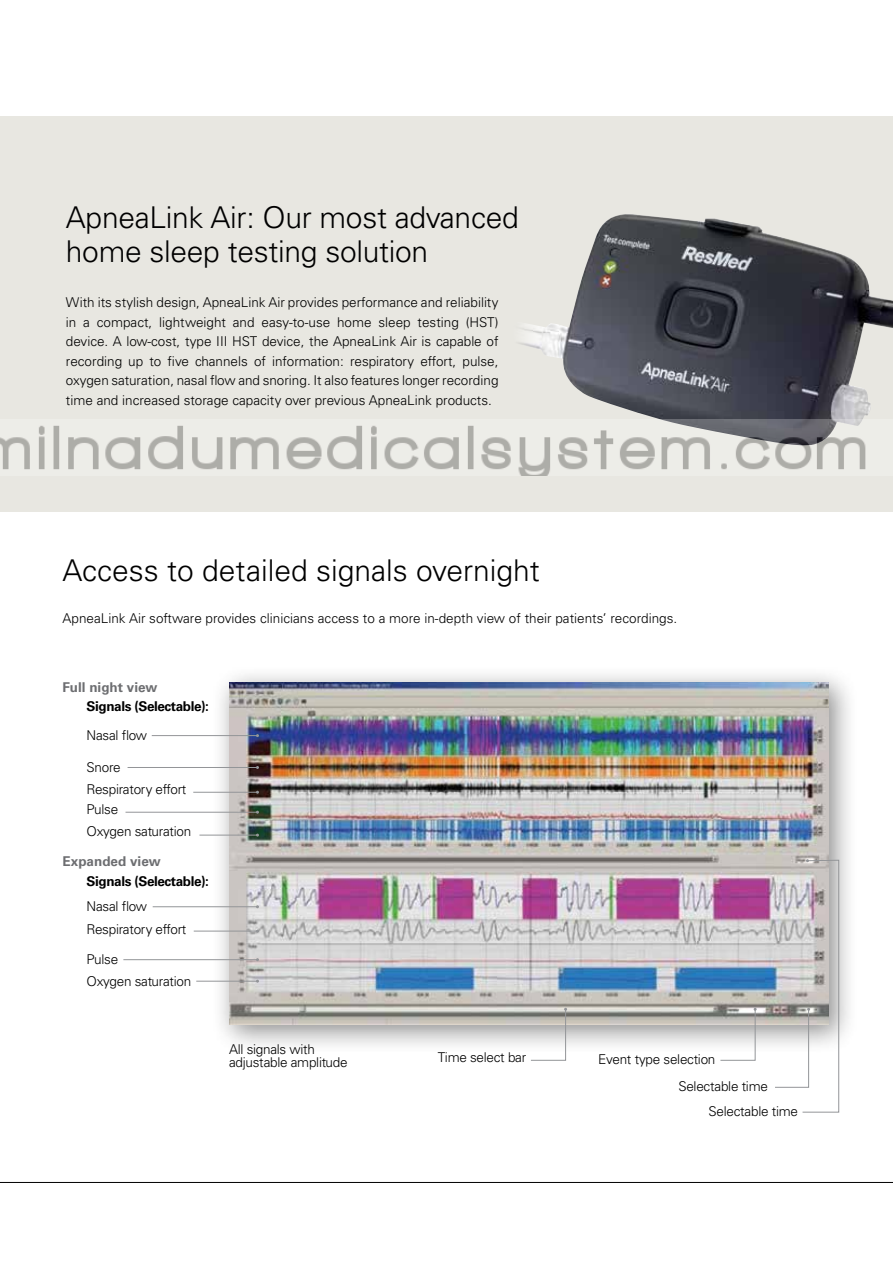
<style>
.page{position:relative;width:893px;height:1263px;background:#fff}
.page>*{position:absolute;margin:0;border:0;box-sizing:border-box;transform-origin:0 0}
.t1{font:300 30px/34.5px "Univers LT Std";letter-spacing:-.01em;color:#000}
.t2{font:300 13.5px/19.5px "Univers LT Std";letter-spacing:-.02em;color:#000}
.t3{font:300 13.5px "Univers LT Std";color:#000}
.t4{font:700 13.5px/19.2px "Univers LT Std";letter-spacing:-.03em;color:#000}
.s1{color:#6d6e71}
</style>
<div class="page">
<div style="left:0;top:117px;width:893px;height:395px;background:#e8e7e1"></div>
<div style="left:211px;top:664px;width:647px;height:391px;background:#000;opacity:.45"></div>
<img style="left:229px;top:682px;width:600px;height:343px">
<hr style="left:152px;top:735px;width:105px;height:1px;background:#939598">
<hr style="left:153px;top:906px;width:104px;height:1px;background:#939598">
<hr style="left:128px;top:767px;width:129px;height:1px;background:#939598">
<hr style="left:193px;top:792px;width:64px;height:1px;background:#939598">
<hr style="left:194px;top:931px;width:63px;height:1px;background:#939598">
<hr style="left:126px;top:812px;width:131px;height:1px;background:#939598">
<hr style="left:123px;top:959px;width:134px;height:1px;background:#939598">
<hr style="left:199px;top:835px;width:58px;height:1px;background:#939598">
<hr style="left:196px;top:981px;width:61px;height:1px;background:#939598">
<img style="left:519px;top:214px;width:374px;height:205px">
<hr style="left:0;top:1182px;width:893px;height:1px;background:#000">
<svg style="left:720px;top:1008px;width:37px;height:53px"></svg>
<svg style="left:774px;top:859px;width:65px;height:254px"></svg>
<svg style="left:530px;top:1008px;width:37px;height:53px"></svg>
<img style="left:0;top:419px;width:866px;height:57px">
<p class="t1" style="left:66px;top:200px;width:454px">ApneaLink Air: Our most advanced home sleep testing solution</p>
<p class="t2" style="left:66px;top:293px;width:434px;text-align:justify">With its stylish design, ApneaLink Air provides performance and reliability in a compact, lightweight and easy-to-use home sleep testing (HST) device. A low-cost, type III HST device, the ApneaLink Air is capable of recording up to five channels of information: respiratory effort, pulse, oxygen saturation, nasal flow and snoring. It also features longer recording time and increased storage capacity over previous ApneaLink products.</p>
<p class="t1" style="left:63px;top:553px;width:479px">Access to detailed signals overnight</p>
<p class="t3" style="left:63px;top:610px;width:616px">ApneaLink Air software provides clinicians access to a more in-depth view of their patients’ recordings.</p>
<p class="t4" style="left:87px;top:678px;width:124px;text-indent:-24px"><span class="s1">Full night view<br></span>Signals (Selectable):</p>
<p class="t2" style="left:87px;top:725px;width:62px">Nasal flow</p>
<p class="t2" style="left:87px;top:756px;width:101px;line-height:22.4px">Snore<br>Respiratory effort</p>
<p class="t2" style="left:87px;top:799px;width:33px">Pulse</p>
<p class="t2" style="left:87px;top:822px;width:106px">Oxygen saturation</p>
<p class="t4" style="left:87px;top:852px;width:124px;text-indent:-24px"><span class="s1">Expanded view<br></span>Signals (Selectable):</p>
<p class="t2" style="left:87px;top:896px;width:62px">Nasal flow</p>
<p class="t2" style="left:87px;top:920px;width:101px">Respiratory effort</p>
<p class="t2" style="left:87px;top:949px;width:33px">Pulse</p>
<p class="t2" style="left:87px;top:971px;width:106px">Oxygen saturation</p>
<p class="t2" style="left:229px;top:1042px;width:120px;line-height:13.5px">All signals with adjustable amplitude</p>
<p class="t2" style="left:438px;top:1047px;width:90px">Time select bar</p>
<p class="t2" style="left:678px;top:1046px;width:91px;line-height:27.2px;text-indent:-80px">Event type selection<br>Selectable time</p>
<p class="t2" style="left:708px;top:1101px;width:91px">Selectable time</p>
</div>
